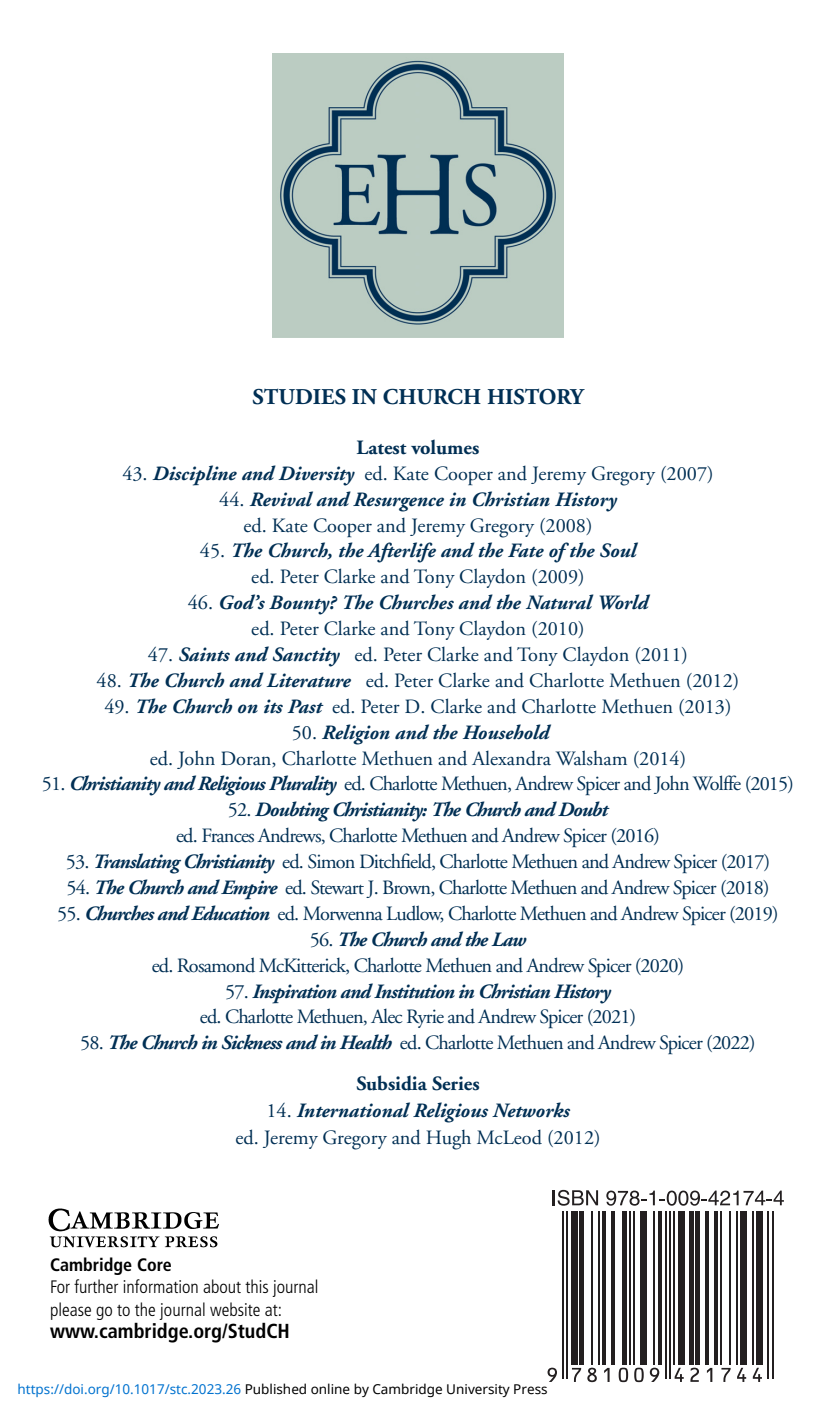
<style>
.page{position:relative;width:836px;height:1410px;background:#fff}
.page>*{position:absolute;margin:0;border:0;box-sizing:border-box;transform-origin:0 0}
.t1{font:700 22.5px "Adobe Garamond";color:#002f54}
.t2{font:20.25px/25.9px "Adobe Garamond";letter-spacing:-.04em;color:#002f54;text-align:center}
.t3{font:20.25px/25.9px "Adobe Garamond";color:#002f54;text-align:center}
.t4{font:italic 700 20.25px/25.9px "Adobe Garamond";color:#002f54;text-align:center}
.t5{font:700 condensed 20.25px "Frutiger LT Std";color:#000}
.t6{font:700 20.25px "Adobe Garamond";color:#002f54}
.t7{font:300 condensed 18px/22.5px "Frutiger LT Std";color:#000}
.t8{font:700 condensed 18px "Frutiger LT Std";color:#000}
.t9{font:13.5px "Noto Sans";color:#000}
.s1{font-weight:700;font-style:italic}
.s2{font-weight:400;font-style:normal}
.s3{font-weight:700}
.s4{color:#0172cf}
</style>
<div class="page">
<hr style="left:562px;top:1211px;width:1px;height:167px;background:#231f20">
<hr style="left:566px;top:1211px;width:2px;height:167px;background:#231f20">
<div style="left:571px;top:1211px;width:6px;height:154px;background:#231f20"></div>
<div style="left:579px;top:1211px;width:5px;height:154px;background:#231f20"></div>
<hr style="left:591px;top:1211px;width:1px;height:154px;background:#231f20">
<hr style="left:597px;top:1211px;width:2px;height:154px;background:#231f20">
<hr style="left:602px;top:1211px;width:4px;height:154px;background:#231f20">
<hr style="left:611px;top:1211px;width:4px;height:154px;background:#231f20">
<hr style="left:622px;top:1211px;width:4px;height:154px;background:#231f20">
<hr style="left:629px;top:1211px;width:1px;height:154px;background:#231f20">
<hr style="left:633px;top:1211px;width:2px;height:154px;background:#231f20">
<div style="left:640px;top:1211px;width:6px;height:154px;background:#231f20"></div>
<hr style="left:653px;top:1211px;width:2px;height:154px;background:#231f20">
<hr style="left:658px;top:1211px;width:3px;height:154px;background:#231f20">
<hr style="left:664px;top:1211px;width:2px;height:167px;background:#231f20">
<hr style="left:669px;top:1211px;width:1px;height:167px;background:#231f20">
<hr style="left:673px;top:1211px;width:2px;height:154px;background:#231f20">
<div style="left:678px;top:1211px;width:6px;height:154px;background:#231f20"></div>
<hr style="left:689px;top:1211px;width:4px;height:154px;background:#231f20">
<hr style="left:695px;top:1211px;width:4px;height:154px;background:#231f20">
<svg style="left:705px;top:1211px;width:3px;height:154px"></svg>
<svg style="left:714px;top:1211px;width:3px;height:154px"></svg>
<hr style="left:720px;top:1211px;width:2px;height:154px;background:#231f20">
<hr style="left:729px;top:1211px;width:2px;height:154px;background:#231f20">
<hr style="left:736px;top:1211px;width:1px;height:154px;background:#231f20">
<div style="left:740px;top:1211px;width:6px;height:154px;background:#231f20"></div>
<hr style="left:751px;top:1211px;width:2px;height:154px;background:#231f20">
<div style="left:756px;top:1211px;width:6px;height:154px;background:#231f20"></div>
<hr style="left:767px;top:1211px;width:2px;height:167px;background:#231f20">
<hr style="left:771px;top:1211px;width:2px;height:167px;background:#231f20">
<svg style="left:547px;top:1367px;width:10px;height:15px"></svg>
<svg style="left:572px;top:1367px;width:9px;height:14px"></svg>
<svg style="left:587px;top:1367px;width:9px;height:15px"></svg>
<svg style="left:604px;top:1367px;width:5px;height:14px"></svg>
<svg style="left:618px;top:1367px;width:10px;height:15px"></svg>
<svg style="left:634px;top:1367px;width:9px;height:15px"></svg>
<svg style="left:649px;top:1367px;width:10px;height:15px"></svg>
<svg style="left:674px;top:1367px;width:9px;height:14px"></svg>
<svg style="left:690px;top:1367px;width:9px;height:14px"></svg>
<svg style="left:707px;top:1367px;width:5px;height:14px"></svg>
<svg style="left:721px;top:1367px;width:9px;height:14px"></svg>
<svg style="left:737px;top:1367px;width:9px;height:14px"></svg>
<svg style="left:752px;top:1367px;width:9px;height:14px"></svg>
<svg style="left:552px;top:1189px;width:46px;height:16px"></svg>
<svg style="left:606px;top:1190px;width:48px;height:15px"></svg>
<svg style="left:660px;top:1190px;width:123px;height:15px"></svg>
<img style="left:48px;top:1208px;width:170px;height:40px">
<img style="left:273px;top:53px;width:290px;height:284px">
<p class="t1" style="left:252px;top:388px;width:332px">STUDIES IN CHURCH HISTORY</p>
<p class="t6" style="left:356px;top:439px;width:124px">Latest volumes</p>
<p class="t3" style="left:122px;top:462px;width:592px">43. <span class="s1">Discipline and Diversity</span> ed. Kate Cooper and Jeremy Gregory (2007)</p>
<p class="t3" style="left:219px;top:488px;width:399px">44. <span class="s1">Revival and Resurgence in Christian History </span>ed. Kate Cooper and Jeremy Gregory (2008)</p>
<p class="t4" style="left:200px;top:540px;width:437px"><span class="s2">45.</span> The Church, the Afterlife and the Fate of the Soul <span class="s2">ed. Peter Clarke and Tony Claydon (2009)</span></p>
<p class="t4" style="left:188px;top:591px;width:462px"><span class="s2">46.</span> God’s Bounty? The Churches and the Natural World <span class="s2">ed. Peter Clarke and Tony Claydon (2010)</span></p>
<p class="t3" style="left:148px;top:643px;width:541px">47. <span class="s1">Saints and Sanctity</span> ed. Peter Clarke and Tony Claydon (2011)</p>
<p class="t3" style="left:97px;top:669px;width:644px">48. <span class="s1">The Church and Literature</span> ed. Peter Clarke and Charlotte Methuen (2012)</p>
<p class="t3" style="left:104px;top:695px;width:628px">49. <span class="s1">The Church on its Past</span> ed. Peter D. Clarke and Charlotte Methuen (2013)</p>
<p class="t3" style="left:150px;top:721px;width:538px">50. <span class="s1">Religion and the Household<br></span>ed. John Doran, Charlotte Methuen and Alexandra Walsham (2014)</p>
<p class="t2" style="left:42px;top:773px;width:753px">51. <span class="s1">Christianity and Religious Plurality</span> ed. Charlotte Methuen, Andrew Spicer and John Wolffe (2015)</p>
<p class="t2" style="left:176px;top:799px;width:485px">52. <span class="s1">Doubting Christianity: The Church and Doubt<br></span>ed. Frances Andrews, Charlotte Methuen and Andrew Spicer (2016)</p>
<p class="t2" style="left:66px;top:850px;width:706px">53. <span class="s1">Translating Christianity</span> ed. Simon Ditchfield, Charlotte Methuen and Andrew Spicer (2017)</p>
<p class="t2" style="left:66px;top:876px;width:704px">54. <span class="s1">The Church and Empire</span> ed. Stewart J. Brown, Charlotte Methuen and Andrew Spicer (2018)</p>
<p class="t2" style="left:57px;top:902px;width:723px">55. <span class="s1">Churches and Education</span> ed. Morwenna Ludlow, Charlotte Methuen and Andrew Spicer (2019)</p>
<p class="t2" style="left:152px;top:928px;width:534px">56. <span class="s1">The Church and the Law<br></span>ed. Rosamond McKitterick, Charlotte Methuen and Andrew Spicer (2020)</p>
<p class="t2" style="left:200px;top:980px;width:438px">57. <span class="s1">Inspiration and Institution in Christian History<br></span>ed. Charlotte Methuen, Alec Ryrie and Andrew Spicer (2021)</p>
<p class="t2" style="left:80px;top:1024px;width:677px;line-height:40.5px">58. <span class="s1">The Church in Sickness and in Health</span> ed. Charlotte Methuen and Andrew Spicer (2022)<br><span class="s3">Subsidia Series</span></p>
<p class="t3" style="left:235px;top:1098px;width:367px;line-height:27px">14. <span class="s1">International Religious Networks<br></span>ed. Jeremy Gregory and Hugh McLeod (2012)</p>
<p class="t8" style="left:50px;top:1257px;width:123px">Cambridge Core</p>
<p class="t7" style="left:50px;top:1277px;width:270px">For further information about this journal please go to the journal website at:</p>
<p class="t5" style="left:50px;top:1323px;width:241px">www.cambridge.org/StudCH</p>
<p class="t9" style="left:18px;top:1379px;width:531px"><span class="s4">https://doi.org/10.1017/stc.2023.26</span> Published online by Cambridge University Press</p>
</div>
